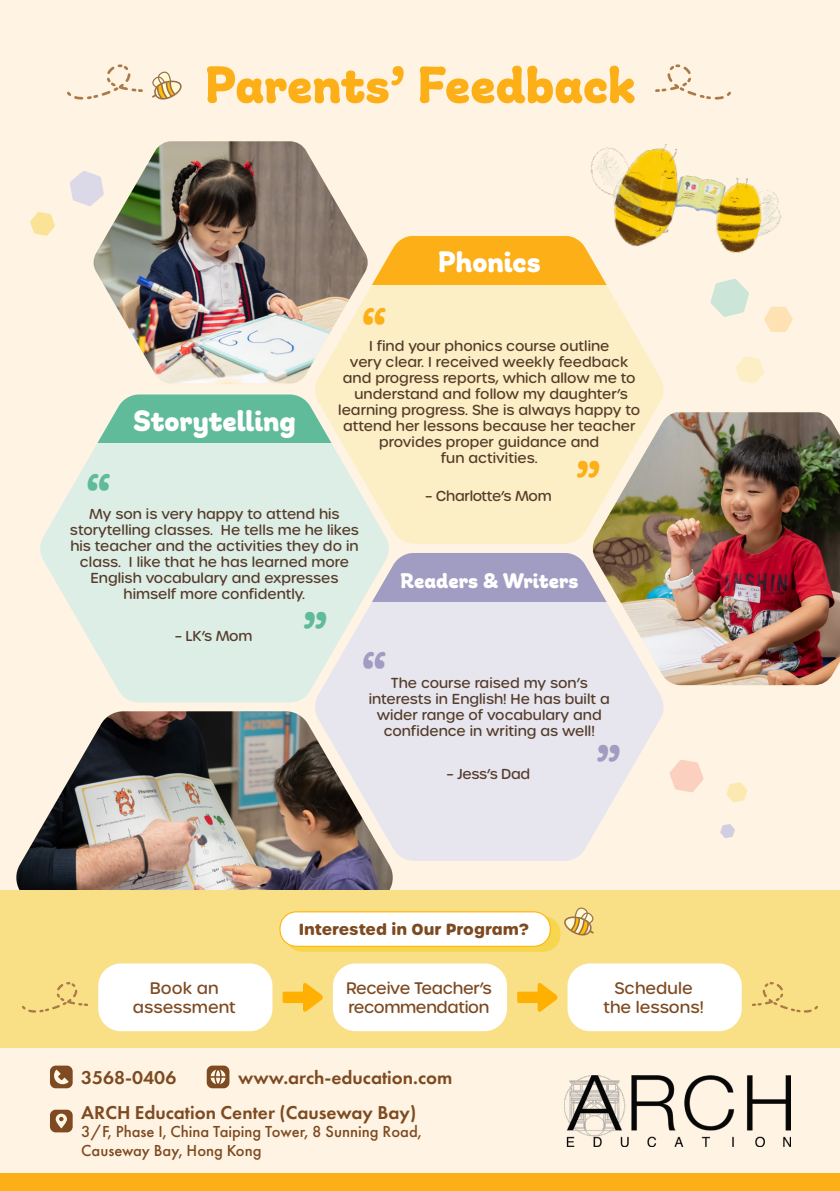
<style>
.page{position:relative;width:840px;height:1191px;background:#fff}
.page>*{position:absolute;margin:0;border:0;box-sizing:border-box;transform-origin:0 0}
.t1{font:700 54px "Giulia Plain DEMO";color:#fcaf17}
.t2{font:700 47.2px "Giulia";color:#60bb9a}
.t3{font:700 47.2px "Giulia";color:#fcaf17}
.t4{font:700 47.2px "Giulia";color:#a19cc1}
.t5{font:700 30.6px "Giulia Plain DEMO";color:#fff}
.t6{font:700 22px "Giulia Plain DEMO";color:#fff}
.t7{font:600 19.4px/34.6px "Futura PT";color:#7d4a21}
.t8{font:500 16.6px/19.4px "Futura PT";color:#7d4a21}
.t9{font:500 16.2px/19.4px "Urbane Rounded";letter-spacing:-.01em;color:#7d4a21;text-align:center}
.t10{font:700 15.6px "Urbane Rounded";color:#7d4a21}
.t11{font:500 14px/16px "Urbane Rounded";color:#553c2a;text-align:center}
.t12{font:500 14px "Urbane Rounded";letter-spacing:-.02em;color:#553c2a}
.s1{font-family:"Giulia"}
</style>
<div class="page">
<div style="left:0;top:0;width:839px;height:1191px;background:#fff4e3"></div>
<img style="left:16px;top:711px;width:376px;height:179px">
<img style="left:93px;top:141px;width:263px;height:242px">
<img style="left:592px;top:412px;width:247px;height:273px">
<svg style="left:710px;top:279px;width:38px;height:38px"></svg>
<svg style="left:736px;top:356px;width:27px;height:27px"></svg>
<svg style="left:669px;top:760px;width:34px;height:32px"></svg>
<svg style="left:726px;top:782px;width:21px;height:20px"></svg>
<svg style="left:720px;top:824px;width:14px;height:14px"></svg>
<svg style="left:764px;top:307px;width:28px;height:25px"></svg>
<svg style="left:70px;top:171px;width:34px;height:35px"></svg>
<svg style="left:30px;top:212px;width:25px;height:24px"></svg>
<div style="left:0;top:1174px;width:839px;height:17px;background:#fcaf17"></div>
<div style="left:206px;top:1065px;width:23px;height:23px;background:#7d4a21;border-radius:6px"></div>
<svg style="left:210px;top:1069px;width:15px;height:15px"></svg>
<div style="left:50px;top:1065px;width:23px;height:23px;background:#7d4a21;border-radius:6px"></div>
<svg style="left:54px;top:1069px;width:15px;height:16px"></svg>
<div style="left:50px;top:1109px;width:23px;height:23px;background:#7d4a21;border-radius:6px"></div>
<svg style="left:56px;top:1113px;width:11px;height:15px"></svg>
<svg style="left:655px;top:64px;width:75px;height:36px"></svg>
<svg style="left:67px;top:64px;width:76px;height:36px"></svg>
<svg style="left:314px;top:236px;width:350px;height:308px;background:#f2e4be"></svg>
<div style="left:369px;top:236px;width:240px;height:48px;background:#fcaf17"></div>
<img style="left:568px;top:144px;width:214px;height:135px">
<div style="left:0;top:890px;width:839px;height:158px;background:#f9e087"></div>
<svg style="left:285px;top:916px;width:274px;height:35px"></svg>
<div style="left:285px;top:916px;width:275px;height:35px;border:1px solid #f7d64f;border-radius:16px"></div>
<div style="left:280px;top:912px;width:270px;height:34px;background:#fff;border-radius:16px"></div>
<div style="left:279px;top:911px;width:271px;height:35px;border:1px solid #ffb000;border-radius:16px"></div>
<svg style="left:564px;top:907px;width:29px;height:28px"></svg>
<div style="left:517px;top:991px;width:28px;height:12px;background:#ffb000;border-radius:2px"></div>
<svg style="left:537px;top:983px;width:20px;height:29px"></svg>
<div style="left:282px;top:991px;width:29px;height:12px;background:#ffb000;border-radius:2px"></div>
<svg style="left:303px;top:983px;width:20px;height:29px"></svg>
<div style="left:98px;top:963px;width:174px;height:68px;background:#fff;border-radius:23px"></div>
<div style="left:332px;top:963px;width:175px;height:68px;background:#fff;border-radius:23px"></div>
<div style="left:567px;top:963px;width:174px;height:68px;background:#fff;border-radius:23px"></div>
<svg style="left:752px;top:982px;width:65px;height:30px"></svg>
<svg style="left:22px;top:982px;width:66px;height:30px"></svg>
<svg style="left:152px;top:72px;width:29px;height:28px"></svg>
<svg style="left:40px;top:394px;width:349px;height:308px;fill:#ddeee6"></svg>
<div style="left:94px;top:394px;width:240px;height:49px;background:#60bb9a"></div>
<svg style="left:314px;top:553px;width:350px;height:308px;background:#dfdcdf"></svg>
<div style="left:369px;top:553px;width:240px;height:48px;background:#a19cc1"></div>
<img style="left:564px;top:1075px;width:225px;height:71px">
<h1 class="t1" style="left:204px;top:65px;width:432px">Parents<span class="s1">’</span> Feedback</h1>
<h2 class="t2" style="left:87px;top:460px;width:26px">“</h2>
<h3 class="t5" style="left:133px;top:409px;width:164px">Storytelling</h3>
<h2 class="t3" style="left:362px;top:294px;width:26px">“</h2>
<h3 class="t5" style="left:437px;top:250px;width:104px">Phonics</h3>
<p class="t11" style="left:338px;top:338px;width:303px">I find your phonics course outline<br>very clear. I received weekly feedback and progress reports, which allow me to understand and follow my daughter’s learning progress. She is always happy to attend her lessons because her teacher provides proper guidance and<br>fun activities.</p>
<h2 class="t3" style="left:575px;top:447px;width:26px">”</h2>
<p class="t12" style="left:425px;top:487px;width:128px">– Charlotte’s Mom</p>
<p class="t11" style="left:70px;top:505px;width:290px">My son is very happy to attend his storytelling classes. He tells me he likes his teacher and the activities they do in class. I like that he has learned more English vocabulary and expresses himself more confidently.</p>
<p class="t11" style="left:175px;top:627px;width:79px">– LK’s Mom</p>
<h2 class="t2" style="left:302px;top:598px;width:26px">”</h2>
<h2 class="t4" style="left:362px;top:638px;width:26px">“</h2>
<h3 class="t6" style="left:400px;top:572px;width:180px">Readers <span class="s1">&amp;</span> Writers</h3>
<p class="t11" style="left:368px;top:675px;width:242px">The course raised my son’s interests in English! He has built a wider range of vocabulary and confidence in writing as well!</p>
<p class="t11" style="left:446px;top:765px;width:85px">– Jess’s Dad</p>
<p class="t10" style="left:299px;top:918px;width:231px">Interested in Our Program?</p>
<h2 class="t4" style="left:596px;top:731px;width:26px">”</h2>
<p class="t9" style="left:133px;top:978px;width:104px">Book an assessment</p>
<p class="t9" style="left:346px;top:978px;width:147px;text-align:left">Receive Teacher’s recommendation</p>
<p class="t9" style="left:603px;top:978px;width:102px">Schedule the lessons!</p>
<h3 class="t7" style="left:81px;top:1060px;width:372px;text-indent:157px">www.arch-education.com<br>ARCH Education Center (Causeway Bay)</h3>
<p class="t8" style="left:81px;top:1121px;width:342px">3/F, Phase I, China Taiping Tower, 8 Sunning Road,<br>Causeway Bay, Hong Kong</p>
<h3 class="t7" style="left:81px;top:1060px;width:97px">3568-0406</h3>
</div>
